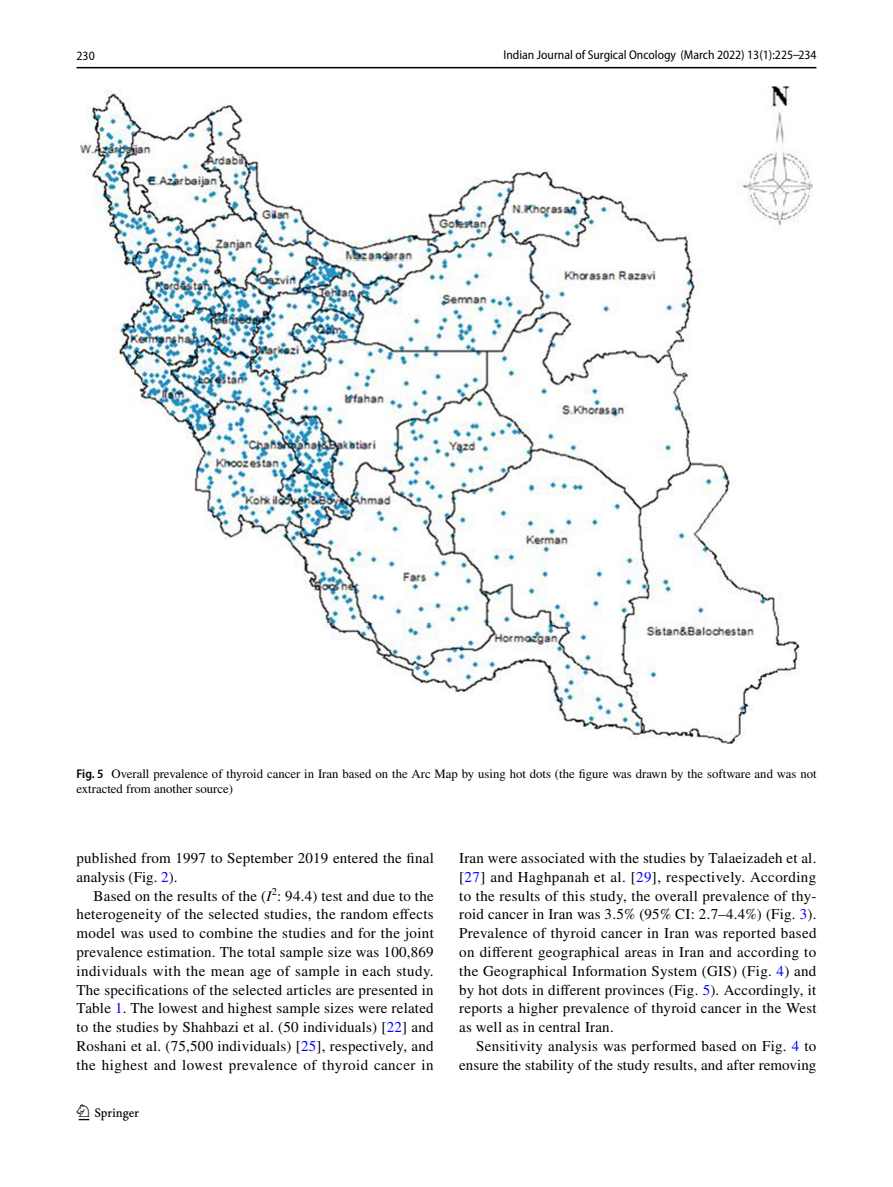
<style>
.page{position:relative;width:893px;height:1187px;background:#fff}
.page>*{position:absolute;margin:0;border:0;box-sizing:border-box;transform-origin:0 0}
.t1{font:22.5px "Springnew Regular 2";color:#000}
.t2{font:15px/18.8px "STIX Regular 2";letter-spacing:.015em;color:#000;text-align:justify}
.t3{font:12.75px/15px "STIX Regular 2";color:#000}
.t4{font:semi-condensed 12.75px "Myriad Pro";color:#000}
.t5{font:semi-condensed 12.75px "Wpglkc Myriad Pro";color:#000}
.s1{font-family:"Myriad Pro Semi Cn 3";font-stretch:normal}
.s2{font-family:"STIX";font-stretch:normal;font-size:16.35px}
.s3{font-family:"Myriad Pro";font-weight:600;font-stretch:semi-condensed}
.s4{color:#00f}
.s5{font-family:"STIX";font-style:italic}
</style>
<div class="page">
<hr style="left:77px;top:67px;width:739px;height:1px;background:#000">
<img style="left:81px;top:87px;width:731px;height:656px">
<p class="t5" style="left:76px;top:51px;width:20px">230</p>
<p class="t4" style="left:503px;top:48px;width:315px">Indian Journal of Surgical Oncology <span class="s1">(March 2022) 13(1):225</span><span class="s2">–</span><span class="s1">234</span></p>
<p class="t3" style="left:77px;top:767px;width:741px"><span class="s3">Fig. 5</span> Overall prevalence of thyroid cancer in Iran based on the Arc Map by using hot dots (the figure was drawn by the software and was not extracted from another source)</p>
<p class="t2" style="left:77px;top:849px;width:359px">published from 1997 to September 2019 entered the final analysis (Fig. <span class="s4">2</span>).</p>
<p class="t2" style="left:77px;top:887px;width:359px;text-indent:17px">Based on the results of the (<span class="s5">I</span><sup>2</sup>: 94.4) test and due to the heterogeneity of the selected studies, the random effects model was used to combine the studies and for the joint prevalence estimation. The total sample size was 100,869 individuals with the mean age of sample in each study.<br>The specifications of the selected articles are presented in Table <span class="s4">1</span>. The lowest and highest sample sizes were related to the studies by Shahbazi et al. (50 individuals) [<span class="s4">22</span>] and Roshani et al. (75,500 individuals) [<span class="s4">25</span>], respectively, and the highest and lowest prevalence of thyroid cancer in</p>
<h1 class="t1" style="left:79px;top:1104px;width:62px">1 3</h1>
<p class="t2" style="left:459px;top:849px;width:359px">Iran were associated with the studies by Talaeizadeh et al. [<span class="s4">27</span>] and Haghpanah et al. [<span class="s4">29</span>], respectively. According to the results of this study, the overall prevalence of thy&shy;roid cancer in Iran was 3.5% (95% CI: 2.7–4.4%) (Fig. <span class="s4">3</span>).<br>Prevalence of thyroid cancer in Iran was reported based on different geographical areas in Iran and according to the Geographical Information System (GIS) (Fig. <span class="s4">4</span>) and by hot dots in different provinces (Fig. <span class="s4">5</span>). Accordingly, it reports a higher prevalence of thyroid cancer in the West as well as in central Iran.</p>
<p class="t2" style="left:459px;top:1037px;width:359px;text-align:right">Sensitivity analysis was performed based on Fig. <span class="s4">4</span> to ensure the stability of the study results, and after removing</p>
</div>
